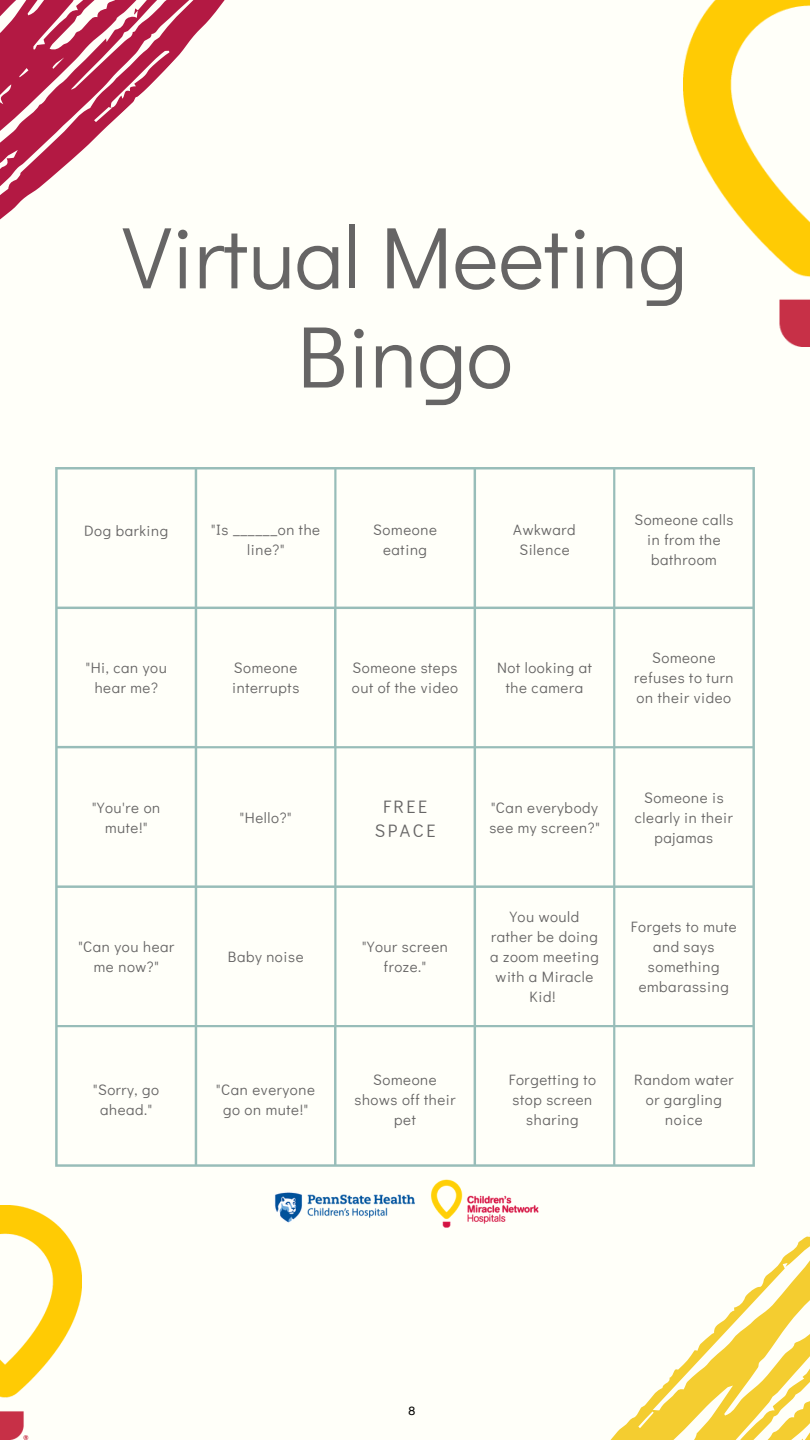
<style>
.page{position:relative;width:810px;height:1440px;background:#fffff9}
.page>*{position:absolute;margin:0;border:0;box-sizing:border-box;transform-origin:0 0}
.t1{font:88px/99.2px "Didact Gothic";letter-spacing:-.005em;color:#666565;text-align:center}
.t2{font:18px/23.9px "Didact Gothic";letter-spacing:.14em;color:#666565;text-align:center}
.t3{font:15px/20px "Didact Gothic";letter-spacing:.04em;color:#666565;text-align:center}
.t4{font:12px "AG Book Pro";color:#000}
</style>
<div class="page">
<svg style="left:55px;top:467px;width:700px;height:700px"></svg>
<svg style="left:0;top:0;width:225px;height:220px"></svg>
<svg style="left:610px;top:1232px;width:200px;height:208px"></svg>
<img style="left:684px;top:0;width:126px;height:347px">
<img style="left:0;top:1205px;width:81px;height:235px">
<img style="left:274px;top:1179px;width:265px;height:49px">
<h1 class="t1" style="left:123px;top:204px;width:566px">Virtual Meeting<br>Bingo</h1>
<p class="t3" style="left:84px;top:520px;width:86px">Dog barking</p>
<p class="t3" style="left:211px;top:519px;width:110px">"Is ______on the line?"</p>
<p class="t3" style="left:373px;top:519px;width:65px">Someone eating</p>
<p class="t3" style="left:634px;top:509px;width:101px">Someone calls in from the bathroom</p>
<p class="t3" style="left:513px;top:519px;width:64px">Awkward<br>Silence</p>
<p class="t3" style="left:232px;top:657px;width:69px;text-align:left">Someone interrupts</p>
<p class="t3" style="left:352px;top:657px;width:108px;text-align:left">Someone steps out of the video</p>
<p class="t3" style="left:634px;top:647px;width:101px">Someone refuses to turn on their video</p>
<p class="t3" style="left:86px;top:657px;width:83px">"Hi, can you hear me?</p>
<p class="t3" style="left:497px;top:657px;width:97px">Not looking at the camera</p>
<p class="t3" style="left:92px;top:798px;width:70px">"You're on mute!"</p>
<p class="t3" style="left:78px;top:936px;width:97px">"Can you hear me now?"</p>
<p class="t3" style="left:93px;top:1079px;width:68px">"Sorry, go ahead."</p>
<p class="t2" style="left:375px;top:794px;width:62px">FREE<br>SPACE</p>
<p class="t3" style="left:635px;top:788px;width:100px">Someone is clearly in their pajamas</p>
<p class="t3" style="left:240px;top:808px;width:53px">"Hello?"</p>
<p class="t3" style="left:489px;top:797px;width:112px;text-align:left">"Can everybody see my screen?"</p>
<p class="t3" style="left:228px;top:946px;width:77px">Baby noise</p>
<p class="t3" style="left:362px;top:936px;width:87px">"Your screen froze."</p>
<p class="t3" style="left:216px;top:1079px;width:100px">"Can everyone go on mute!"</p>
<p class="t3" style="left:354px;top:1069px;width:103px">Someone shows off their pet</p>
<p class="t3" style="left:490px;top:906px;width:110px">You would rather be doing a zoom meeting with a Miracle<br>Kid!</p>
<p class="t3" style="left:509px;top:1069px;width:89px">Forgetting to stop screen sharing</p>
<p class="t3" style="left:631px;top:916px;width:107px">Forgets to mute and says something embarassing</p>
<p class="t3" style="left:634px;top:1069px;width:101px">Random water or gargling noice</p>
<p class="t4" style="left:409px;top:1403px;width:8px">8</p>
</div>
